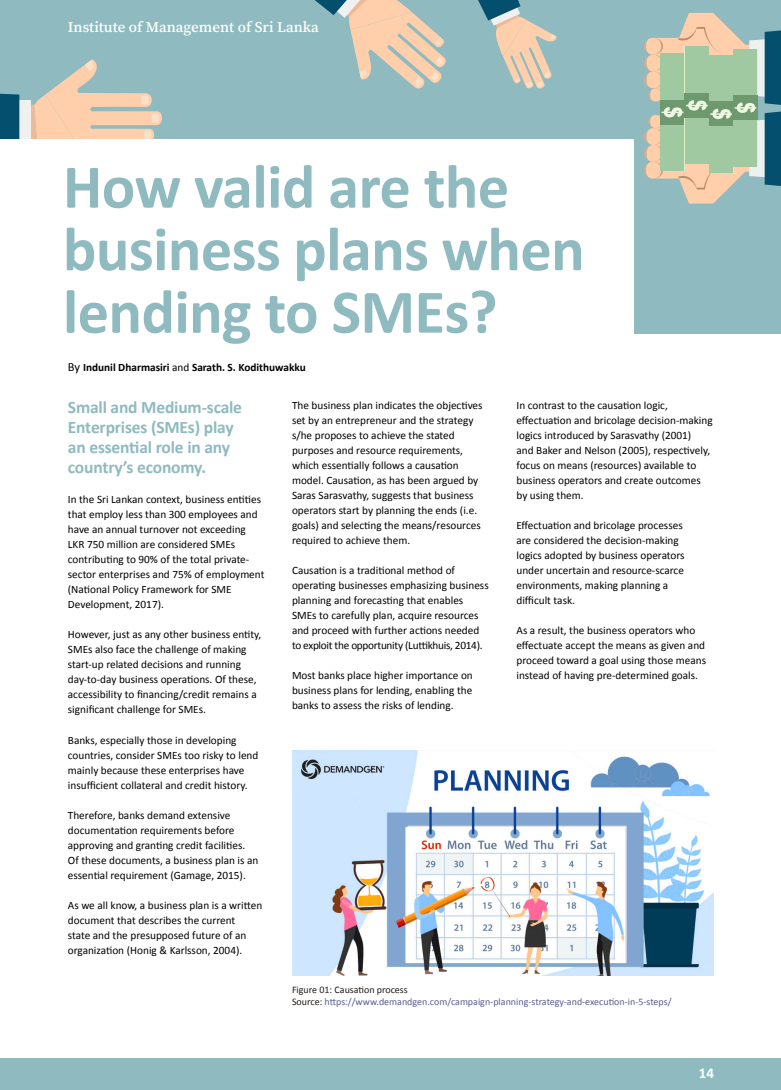
<style>
.page{position:relative;width:781px;height:1090px;background:#fff}
.page>*{position:absolute;margin:0;border:0;box-sizing:border-box;transform-origin:0 0}
.t1{font:700 62.5px/62.5px "Calibri";letter-spacing:-.01em;color:#8fbabf}
.t2{font:700 17.5px/20px "Calibri";letter-spacing:-.01em;color:#8fbabf}
.t3{font:15px "Source Serif Variable";color:#fff}
.t4{font:700 15px "Calibri";color:#fff}
.t5{font:11.25px/15px "Calibri";color:#000}
.t6{font:700 11.25px "Calibri";color:#000}
.t7{font:10px/12px "Calibri";color:#585d8d}
.s1{font-weight:400;font-size:12.5px}
.s2{font-weight:400}
.s3{color:#201b18}
</style>
<div class="page">
<div style="left:0;top:0;width:781px;height:333px;background:#8fbabf"></div>
<svg style="left:0;top:59px;width:164px;height:80px"></svg>
<div style="left:0;top:139px;width:633px;height:256px;background:#fff"></div>
<img style="left:292px;top:750px;width:421px;height:224px">
<svg style="left:644px;top:13px;width:137px;height:190px"></svg>
<svg style="left:315px;top:0;width:133px;height:92px"></svg>
<svg style="left:478px;top:0;width:79px;height:90px"></svg>
<div style="left:0;top:1057px;width:781px;height:32px;background:#8fbabf"></div>
<p class="t3" style="left:68px;top:17px;width:253px">Institute of Management of Sri Lanka</p>
<p class="t1" style="left:63px;top:153px;width:523px">How valid are the business plans when lending to SMEs?</p>
<p class="t6" style="left:68px;top:359px;width:239px"><span class="s1">By</span> Indunil Dharmasiri <span class="s2">and</span> Sarath. S. Kodithuwakku</p>
<p class="t2" style="left:68px;top:396px;width:176px">Small and Medium-scale<br>Enterprises (SMEs) play an essential role in any country’s economy.</p>
<p class="t5" style="left:68px;top:491px;width:198px">In the Sri Lankan context, business entities that employ less than 300 employees and have an annual turnover not exceeding LKR 750 million are considered SMEs contributing to 90% of the total private&shy;sector enterprises and 75% of employment (National Policy Framework for SME Development, 2017).</p>
<p class="t5" style="left:68px;top:626px;width:195px">However, just as any other business entity, SMEs also face the challenge of making start-up related decisions and running day-to-day business operations. Of these, accessibility to financing/credit remains a significant challenge for SMEs.</p>
<p class="t5" style="left:68px;top:731px;width:192px">Banks, especially those in developing countries, consider SMEs too risky to lend mainly because these enterprises have insufficient collateral and credit history.</p>
<p class="t5" style="left:68px;top:806px;width:192px">Therefore, banks demand extensive documentation requirements before approving and granting credit facilities.<br>Of these documents, a business plan is an essential requirement (Gamage, 2015).</p>
<p class="t5" style="left:68px;top:896px;width:196px">As we all know, a business plan is a written document that describes the current<br>state and the presupposed future of an organization (Honig &amp; Karlsson, 2004).</p>
<p class="t5" style="left:292px;top:397px;width:192px">The business plan indicates the objectives set by an entrepreneur and the strategy s/he proposes to achieve the stated purposes and resource requirements, which essentially follows a causation model. Causation, as has been argued by Saras Sarasvathy, suggests that business operators start by planning the ends (i.e. goals) and selecting the means/resources required to achieve them.</p>
<p class="t5" style="left:292px;top:562px;width:198px">Causation is a traditional method of operating businesses emphasizing business planning and forecasting that enables SMEs to carefully plan, acquire resources and proceed with further actions needed to exploit the opportunity (Luttikhuis, 2014).</p>
<p class="t5" style="left:292px;top:667px;width:182px;text-align:justify">Most banks place higher importance on business plans for lending, enabling the banks to assess the risks of lending.</p>
<p class="t5" style="left:516px;top:397px;width:198px">In contrast to the causation logic, effectuation and bricolage decision-making logics introduced by Sarasvathy (2001)<br>and Baker and Nelson (2005), respectively, focus on means (resources) available to business operators and create outcomes by using them.</p>
<p class="t5" style="left:516px;top:517px;width:170px">Effectuation and bricolage processes are considered the decision-making logics adopted by business operators under uncertain and resource-scarce environments, making planning a difficult task.</p>
<p class="t5" style="left:516px;top:622px;width:191px">As a result, the business operators who effectuate accept the means as given and proceed toward a goal using those means instead of having pre-determined goals.</p>
<p class="t7" style="left:292px;top:983px;width:381px"><span class="s3">Figure 01: Causation process<br>Source:</span> https://www.demandgen.com/campaign-planning-strategy-and-execution-in-5-steps/</p>
<p class="t4" style="left:699px;top:1062px;width:17px">14</p>
</div>
